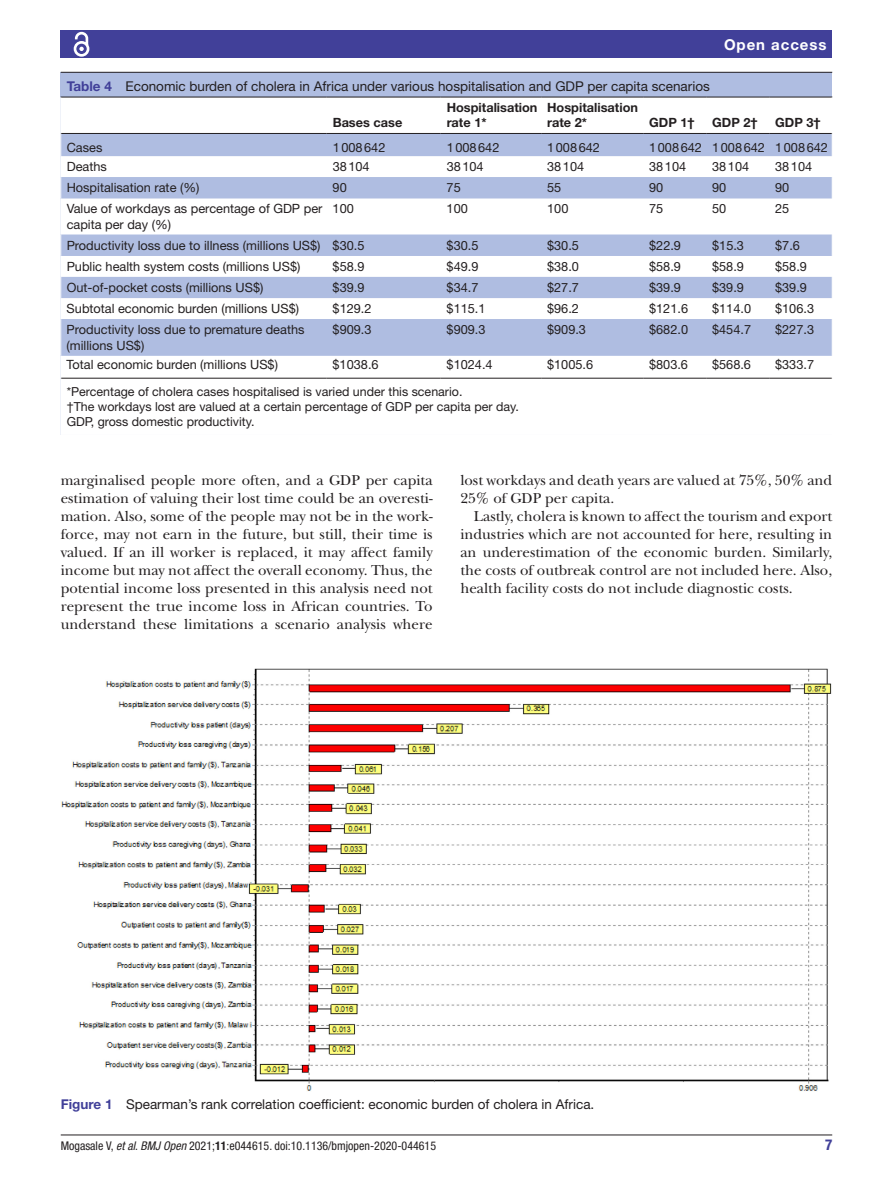
<style>
.page{position:relative;width:893px;height:1191px;background:#fff}
.page>*{position:absolute;margin:0;border:0;box-sizing:border-box;transform-origin:0 0}
.t1{font:15px/18px "New Baskerville";color:#231f20;text-align:justify}
.t2{font:700 15px "Helvetica Neue LT Std";letter-spacing:.065em;color:#fff}
.t3{font:700 condensed 15px "Helvetica Neue LT Std";color:#414099}
.t4{font:13.5px "Helvetica Neue LT Std";color:#231f20}
.t5{font:12.75px/15.3px "Helvetica Neue LT Std";color:#231f20}
.t6{font:700 12.75px/15.3px "Helvetica Neue LT Std";color:#231f20}
.t7{font:12.45px/15px "Helvetica Neue LT Std";color:#231f20}
.t8{font:condensed 12px "Helvetica Neue LT Std";color:#231f20}
.s1{font-weight:700;color:#414099}
.s2{font-style:italic}
.s3{font-weight:700}
</style>
<div class="page">
<hr style="left:61px;top:1134px;width:771px;height:1px;background:#231f20">
<div style="left:61px;top:31px;width:771px;height:27px;background:#414099"></div>
<svg style="left:73px;top:31px;width:17px;height:26px"></svg>
<div style="left:61px;top:73px;width:771px;height:362px;background:#afbde1"></div>
<hr style="left:61px;top:72px;width:771px;height:1px;background:#231f20">
<div style="left:61px;top:98px;width:771px;height:337px;background:#fff"></div>
<svg style="left:61px;top:134px;width:771px;height:221px"></svg>
<hr style="left:61px;top:97px;width:266px;height:1px;background:#231f20">
<hr style="left:61px;top:133px;width:266px;height:1px;background:#231f20">
<hr style="left:327px;top:97px;width:114px;height:1px;background:#231f20">
<hr style="left:327px;top:133px;width:114px;height:1px;background:#231f20">
<hr style="left:441px;top:97px;width:100px;height:1px;background:#231f20">
<hr style="left:441px;top:133px;width:100px;height:1px;background:#231f20">
<hr style="left:541px;top:97px;width:102px;height:1px;background:#231f20">
<hr style="left:541px;top:133px;width:102px;height:1px;background:#231f20">
<hr style="left:643px;top:97px;width:63px;height:1px;background:#231f20">
<hr style="left:643px;top:133px;width:63px;height:1px;background:#231f20">
<hr style="left:706px;top:97px;width:63px;height:1px;background:#231f20">
<hr style="left:706px;top:133px;width:63px;height:1px;background:#231f20">
<hr style="left:769px;top:97px;width:63px;height:1px;background:#231f20">
<hr style="left:769px;top:133px;width:63px;height:1px;background:#231f20">
<hr style="left:61px;top:378px;width:266px;height:1px;background:#231f20">
<hr style="left:327px;top:378px;width:114px;height:1px;background:#231f20">
<hr style="left:441px;top:378px;width:100px;height:1px;background:#231f20">
<hr style="left:541px;top:378px;width:102px;height:1px;background:#231f20">
<hr style="left:643px;top:378px;width:63px;height:1px;background:#231f20">
<hr style="left:706px;top:378px;width:63px;height:1px;background:#231f20">
<hr style="left:769px;top:378px;width:63px;height:1px;background:#231f20">
<svg style="left:60px;top:133px;width:1px;height:65px"></svg>
<svg style="left:60px;top:235px;width:1px;height:84px"></svg>
<svg style="left:60px;top:355px;width:1px;height:23px"></svg>
<hr style="left:67px;top:395px;width:765px;height:2px;background:#fff">
<hr style="left:67px;top:410px;width:765px;height:2px;background:#fff">
<hr style="left:67px;top:425px;width:765px;height:2px;background:#fff">
<img style="left:61px;top:668px;width:771px;height:423px">
<p class="t2" style="left:724px;top:35px;width:104px">Open access</p>
<p class="t4" style="left:67px;top:78px;width:645px"><span class="s1">Table 4</span> Economic burden of cholera in Africa under various hospitalisation and GDP per capita scenarios</p>
<p class="t6" style="left:333px;top:115px;width:71px">Bases case</p>
<p class="t6" style="left:447px;top:100px;width:92px">Hospitalisation rate 1*</p>
<p class="t6" style="left:547px;top:100px;width:92px">Hospitalisation rate 2*</p>
<p class="t6" style="left:649px;top:115px;width:47px">GDP 1†</p>
<p class="t6" style="left:712px;top:115px;width:47px">GDP 2†</p>
<p class="t6" style="left:775px;top:115px;width:47px">GDP 3†</p>
<p class="t5" style="left:67px;top:139px;width:37px">Cases</p>
<p class="t5" style="left:333px;top:139px;width:54px">1008642</p>
<p class="t5" style="left:447px;top:139px;width:54px">1008642</p>
<p class="t5" style="left:547px;top:139px;width:54px">1008642</p>
<p class="t5" style="left:649px;top:139px;width:180px">1008642 1008642 1008642</p>
<p class="t5" style="left:67px;top:159px;width:42px">Deaths</p>
<p class="t5" style="left:333px;top:159px;width:39px">38104</p>
<p class="t5" style="left:447px;top:159px;width:39px">38104</p>
<p class="t5" style="left:547px;top:159px;width:39px">38104</p>
<p class="t5" style="left:649px;top:159px;width:39px">38104</p>
<p class="t5" style="left:712px;top:159px;width:39px">38104</p>
<p class="t5" style="left:775px;top:159px;width:39px">38104</p>
<p class="t5" style="left:67px;top:180px;width:134px">Hospitalisation rate (%)</p>
<p class="t5" style="left:333px;top:180px;width:16px">90</p>
<p class="t5" style="left:447px;top:180px;width:16px">75</p>
<p class="t5" style="left:547px;top:180px;width:16px">55</p>
<p class="t5" style="left:649px;top:180px;width:16px">90</p>
<p class="t5" style="left:712px;top:180px;width:16px">90</p>
<p class="t5" style="left:775px;top:180px;width:16px">90</p>
<p class="t5" style="left:67px;top:201px;width:257px">Value of workdays as percentage of GDP per capita per day (%)</p>
<p class="t5" style="left:333px;top:201px;width:23px">100</p>
<p class="t5" style="left:447px;top:201px;width:23px">100</p>
<p class="t5" style="left:547px;top:201px;width:23px">100</p>
<p class="t5" style="left:649px;top:201px;width:16px">75</p>
<p class="t5" style="left:712px;top:201px;width:16px">50</p>
<p class="t5" style="left:775px;top:201px;width:16px">25</p>
<p class="t5" style="left:67px;top:237px;width:299px">Productivity loss due to illness (millions US$) $30.5</p>
<p class="t5" style="left:447px;top:237px;width:33px">$30.5</p>
<p class="t5" style="left:547px;top:237px;width:33px">$30.5</p>
<p class="t5" style="left:649px;top:237px;width:33px">$22.9</p>
<p class="t5" style="left:712px;top:237px;width:33px">$15.3</p>
<p class="t5" style="left:775px;top:237px;width:26px">$7.6</p>
<p class="t5" style="left:67px;top:258px;width:235px">Public health system costs (millions US$)</p>
<p class="t5" style="left:333px;top:258px;width:33px">$58.9</p>
<p class="t5" style="left:447px;top:258px;width:33px">$49.9</p>
<p class="t5" style="left:547px;top:258px;width:33px">$38.0</p>
<p class="t5" style="left:649px;top:258px;width:33px">$58.9</p>
<p class="t5" style="left:712px;top:258px;width:33px">$58.9</p>
<p class="t5" style="left:775px;top:258px;width:33px">$58.9</p>
<p class="t5" style="left:67px;top:280px;width:198px">Out-of-pocket costs (millions US$)</p>
<p class="t5" style="left:333px;top:280px;width:33px">$39.9</p>
<p class="t5" style="left:447px;top:280px;width:33px">$34.7</p>
<p class="t5" style="left:547px;top:280px;width:33px">$27.7</p>
<p class="t5" style="left:649px;top:280px;width:33px">$39.9</p>
<p class="t5" style="left:712px;top:280px;width:33px">$39.9</p>
<p class="t5" style="left:775px;top:280px;width:33px">$39.9</p>
<p class="t5" style="left:67px;top:301px;width:234px">Subtotal economic burden (millions US$)</p>
<p class="t5" style="left:333px;top:301px;width:40px">$129.2</p>
<p class="t5" style="left:447px;top:301px;width:40px">$115.1</p>
<p class="t5" style="left:547px;top:301px;width:33px">$96.2</p>
<p class="t5" style="left:649px;top:301px;width:40px">$121.6</p>
<p class="t5" style="left:712px;top:301px;width:40px">$114.0</p>
<p class="t5" style="left:775px;top:301px;width:40px">$106.3</p>
<p class="t5" style="left:67px;top:322px;width:239px">Productivity loss due to premature deaths (millions US$)</p>
<p class="t5" style="left:333px;top:322px;width:40px">$909.3</p>
<p class="t5" style="left:447px;top:322px;width:40px">$909.3</p>
<p class="t5" style="left:547px;top:322px;width:40px">$909.3</p>
<p class="t5" style="left:649px;top:322px;width:40px">$682.0</p>
<p class="t5" style="left:712px;top:322px;width:40px">$454.7</p>
<p class="t5" style="left:775px;top:322px;width:40px">$227.3</p>
<p class="t5" style="left:67px;top:357px;width:213px">Total economic burden (millions US$)</p>
<p class="t5" style="left:333px;top:357px;width:48px">$1038.6</p>
<p class="t5" style="left:447px;top:357px;width:48px">$1024.4</p>
<p class="t5" style="left:547px;top:357px;width:48px">$1005.6</p>
<p class="t5" style="left:649px;top:357px;width:40px">$803.6</p>
<p class="t5" style="left:712px;top:357px;width:40px">$568.6</p>
<p class="t5" style="left:775px;top:357px;width:40px">$333.7</p>
<p class="t7" style="left:67px;top:384px;width:454px">*Percentage of cholera cases hospitalised is varied under this scenario.<br>†The workdays lost are valued at a certain percentage of GDP per capita per day.<br>GDP, gross domestic productivity.</p>
<p class="t1" style="left:61px;top:471px;width:373px">marginalised people more often, and a GDP per capita estimation of valuing their lost time could be an overesti&shy;mation. Also, some of the people may not be in the work&shy;force, may not earn in the future, but still, their time is valued. If an ill worker is replaced, it may affect family income but may not affect the overall economy. Thus, the potential income loss presented in this analysis need not represent the true income loss in African countries. To understand these limitations a scenario analysis where</p>
<p class="t1" style="left:460px;top:471px;width:373px">lost workdays and death years are valued at 75%, 50% and<br>25% of GDP per capita.</p>
<p class="t1" style="left:460px;top:507px;width:373px;text-indent:13px">Lastly, cholera is known to affect the tourism and export industries which are not accounted for here, resulting in an underestimation of the economic burden. Similarly, the costs of outbreak control are not included here. Also, health facility costs do not include diagnostic costs.</p>
<p class="t4" style="left:61px;top:1096px;width:535px"><span class="s1">Figure 1</span> Spearman’s rank correlation coefficient: economic burden of cholera in Africa.</p>
<p class="t8" style="left:61px;top:1138px;width:377px">Mogasale V, <span class="s2">et al</span>. <span class="s2">BMJ Open</span> 2021;<span class="s3">11</span>:e044615. doi:10.1136/bmjopen-2020-044615</p>
<p class="t3" style="left:825px;top:1135px;width:9px">7</p>
</div>
